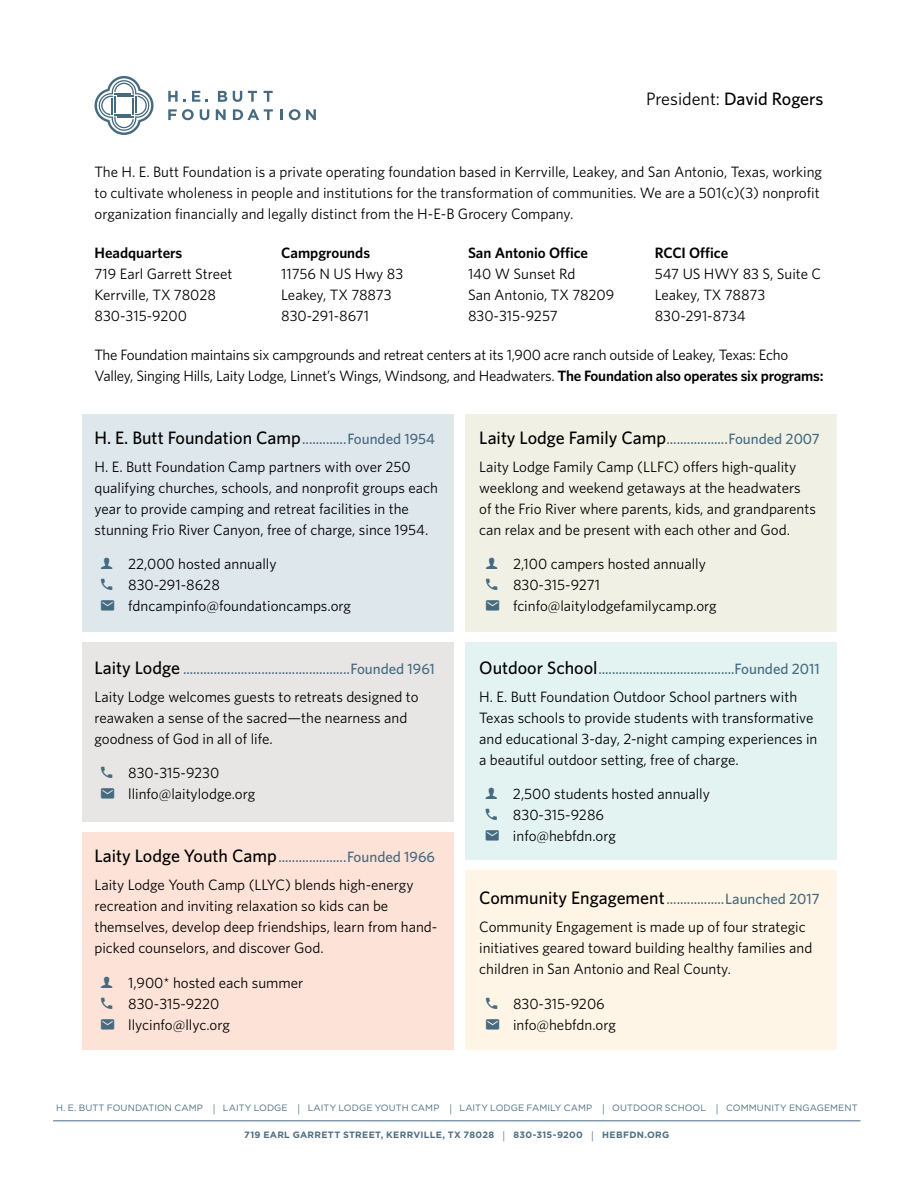
<style>
.page{position:relative;width:918px;height:1188px;background:#fff}
.page>*{position:absolute;margin:0;border:0;box-sizing:border-box;transform-origin:0 0}
.t1{font:500 18px "Whitney";letter-spacing:-.01em;color:#000}
.t2{font:15px/21px "Whitney";color:#000}
.t3{font:500 15px/27.8px "Whitney";color:#466a80}
.t4{font:600 15px "Whitney";color:#000}
.t5{font:9.15px "Gotham";letter-spacing:.005em;color:#4f6f84}
.t6{font:700 9.15px "Gotham";letter-spacing:.035em;color:#4f6f84}
.s1{font-weight:400}
.s2{font-weight:600}
.s3{font-weight:500;font-size:18px}
.s4{font-weight:500;color:#466a80}
.s5{font-size:18px;color:#000}
.s6{font-weight:400;color:#000}
.s7{font-size:10.95px}
.s8{font-weight:400;font-size:10.95px}
</style>
<div class="page">
<div style="left:82px;top:414px;width:372px;height:217px;background:#dee7ec"></div>
<div style="left:82px;top:833px;width:372px;height:217px;background:#fde2d7"></div>
<div style="left:466px;top:642px;width:371px;height:217px;background:#e2f3f1"></div>
<div style="left:466px;top:414px;width:371px;height:217px;background:#f0f1e4"></div>
<div style="left:466px;top:870px;width:371px;height:180px;background:#fff5e6"></div>
<div style="left:82px;top:642px;width:372px;height:179px;background:#e7e6e5"></div>
<hr style="left:53px;top:1120px;width:808px;height:1px;background:#466a80">
<svg style="left:94px;top:76px;width:60px;height:59px"></svg>
<svg style="left:168px;top:109px;width:26px;height:11px"></svg>
<svg style="left:200px;top:109px;width:9px;height:11px"></svg>
<svg style="left:216px;top:109px;width:10px;height:11px"></svg>
<svg style="left:233px;top:109px;width:40px;height:11px"></svg>
<svg style="left:280px;top:109px;width:2px;height:11px"></svg>
<svg style="left:289px;top:109px;width:27px;height:11px"></svg>
<svg style="left:168px;top:91px;width:17px;height:11px"></svg>
<svg style="left:192px;top:91px;width:8px;height:11px"></svg>
<svg style="left:218px;top:91px;width:9px;height:11px"></svg>
<svg style="left:233px;top:91px;width:9px;height:11px"></svg>
<svg style="left:264px;top:91px;width:9px;height:11px"></svg>
<svg style="left:248px;top:91px;width:9px;height:11px"></svg>
<p class="t1" style="left:646px;top:87px;width:179px"><span class="s1">President:</span> David Rogers</p>
<p class="t2" style="left:94px;top:161px;width:729px">The H. E. Butt Foundation is a private operating foundation based in Kerrville, Leakey, and San Antonio, Texas, working to cultivate wholeness in people and institutions for the transformation of communities. We are a 501(c)(3) nonprofit organization financially and legally distinct from the H-E-B Grocery Company.</p>
<p class="t4" style="left:95px;top:243px;width:89px">Headquarters</p>
<p class="t2" style="left:95px;top:263px;width:139px">719 Earl Garrett Street<br>Kerrville, TX 78028<br>830-315-9200</p>
<p class="t4" style="left:281px;top:243px;width:90px">Campgrounds</p>
<p class="t2" style="left:281px;top:263px;width:124px">11756 N US Hwy 83<br>Leakey, TX 78873<br>830-291-8671</p>
<p class="t4" style="left:468px;top:243px;width:122px">San Antonio Office</p>
<p class="t2" style="left:468px;top:263px;width:148px">140 W Sunset Rd<br>San Antonio, TX 78209<br>830-315-9257</p>
<p class="t4" style="left:655px;top:243px;width:75px">RCCI Office</p>
<p class="t2" style="left:655px;top:263px;width:168px">547 US HWY 83 S, Suite C<br>Leakey, TX 78873<br>830-291-8734</p>
<p class="t2" style="left:94px;top:344px;width:731px">The Foundation maintains six campgrounds and retreat centers at its 1,900 acre ranch outside of Leakey, Texas: Echo<br>Valley, Singing Hills, Laity Lodge, Linnet’s Wings, Windsong, and Headwaters. <span class="s2">The Foundation also operates six programs:</span></p>
<p class="t2" style="left:94px;top:424px;width:342px;line-height:27.8px"><span class="s3">H. E. Butt Foundation Camp</span><span class="s4">.............Founded 1954<br></span>H. E. Butt Foundation Camp partners with over 250</p>
<p class="t2" style="left:95px;top:476px;width:345px">qualifying churches, schools, and nonprofit groups each year to provide camping and retreat facilities in the stunning Frio River Canyon, free of charge, since 1954.</p>
<p class="t2" style="left:128px;top:553px;width:224px">22,000 hosted annually<br>830-291-8628 fdncampinfo@foundationcamps.org</p>
<p class="t3" style="left:94px;top:655px;width:342px"><span class="s5">Laity Lodge</span> .................................................Founded 1961<br><span class="s6">Laity Lodge welcomes guests to retreats designed to</span></p>
<p class="t2" style="left:95px;top:707px;width:314px">reawaken a sense of the sacred—the nearness and goodness of God in all of life.</p>
<p class="t2" style="left:128px;top:762px;width:129px">830‑315‑9230 llinfo@laitylodge.org</p>
<p class="t2" style="left:94px;top:843px;width:342px;line-height:27.8px"><span class="s3">Laity Lodge Youth Camp</span><span class="s4">....................Founded 1966<br></span>Laity Lodge Youth Camp (LLYC) blends high-energy</p>
<p class="t2" style="left:94px;top:895px;width:344px">recreation and inviting relaxation so kids can be themselves, develop deep friendships, learn from hand&shy;picked counselors, and discover God.</p>
<p class="t2" style="left:128px;top:971px;width:177px">1,900* hosted each summer<br>830-315-9220 llycinfo@llyc.org</p>
<p class="t2" style="left:479px;top:424px;width:342px;line-height:27.8px"><span class="s3">Laity Lodge Family Camp</span><span class="s4">..................Founded 2007<br></span>Laity Lodge Family Camp (LLFC) offers high-quality</p>
<p class="t2" style="left:479px;top:476px;width:338px">weeklong and weekend getaways at the headwaters of the Frio River where parents, kids, and grandparents can relax and be present with each other and God.</p>
<p class="t2" style="left:513px;top:553px;width:205px">2,100 campers hosted annually<br>830-315-9271 fcinfo@laitylodgefamilycamp.org</p>
<p class="t3" style="left:479px;top:655px;width:342px"><span class="s5">Outdoor School</span>........................................Founded 2011<br><span class="s6">H. E. Butt Foundation Outdoor School partners with</span></p>
<p class="t2" style="left:479px;top:707px;width:340px">Texas schools to provide students with transformative and educational 3-day, 2-night camping experiences in a beautiful outdoor setting, free of charge.</p>
<p class="t2" style="left:513px;top:783px;width:198px">2,500 students hosted annually<br>830-315-9286 info@hebfdn.org</p>
<p class="t2" style="left:479px;top:885px;width:342px;line-height:27.8px"><span class="s3">Community Engagement</span><span class="s4">.................Launched 2017<br></span>Community Engagement is made up of four strategic</p>
<p class="t2" style="left:479px;top:937px;width:335px">initiatives geared toward building healthy families and children in San Antonio and Real County.</p>
<p class="t2" style="left:513px;top:992px;width:105px">830-315-9206 info@hebfdn.org</p>
<p class="t5" style="left:56px;top:1102px;width:803px">H. E. BUTT FOUNDATION CAMP <span class="s7">|</span> LAITY LODGE <span class="s7">|</span> LAITY LODGE YOUTH CAMP <span class="s7">|</span> LAITY LODGE FAMILY CAMP <span class="s7">|</span> OUTDOOR SCHOOL <span class="s7">|</span> COMMUNITY ENGAGEMENT</p>
<p class="t6" style="left:244px;top:1128px;width:427px">719 EARL GARRETT STREET, KERRVILLE, TX 78028 <span class="s8">|</span> 830-315-9200 <span class="s8">|</span> HEBFDN.ORG</p>
</div>
